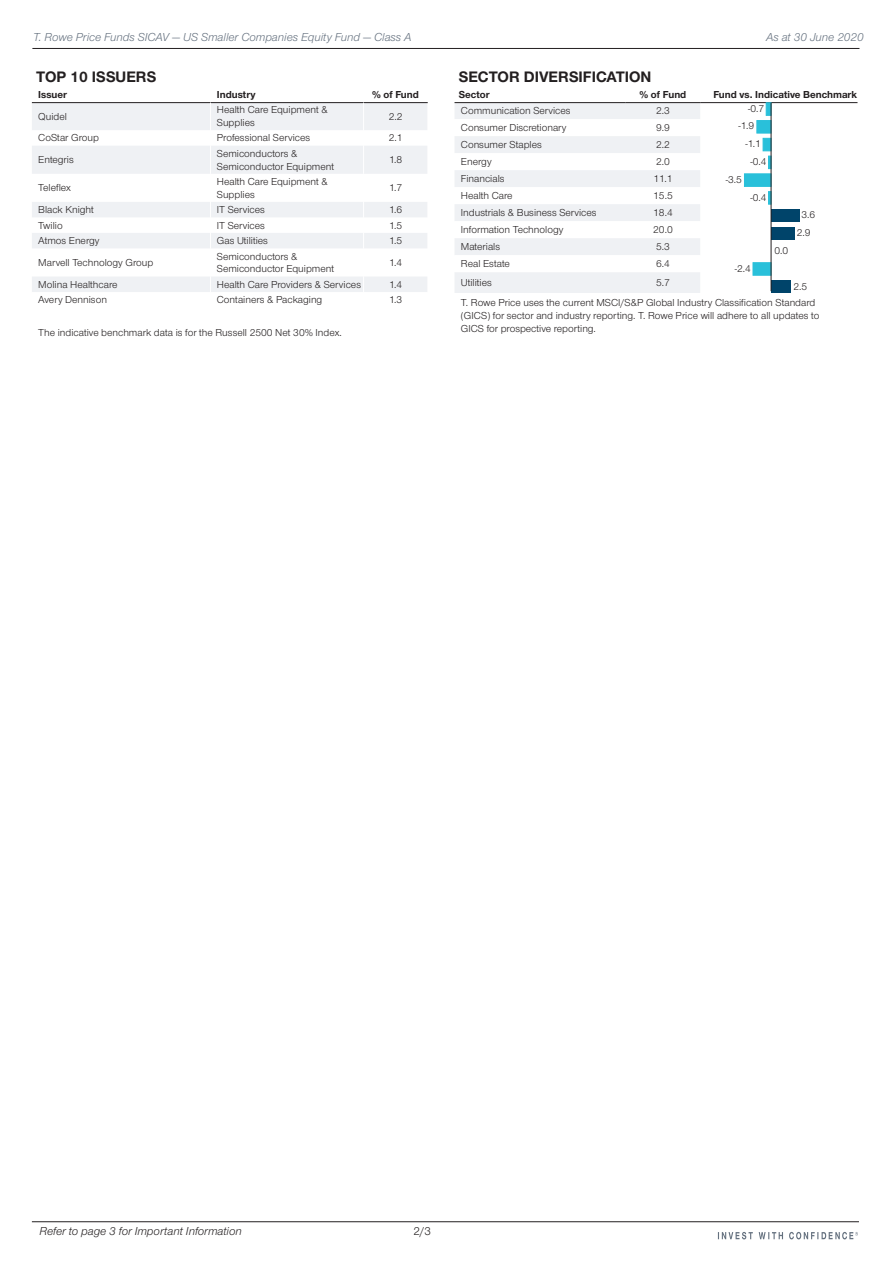
<style>
.page{position:relative;width:893px;height:1263px;background:#fff}
.page>*{position:absolute;margin:0;border:0;box-sizing:border-box;transform-origin:0 0}
.t1{font:700 15.75px "Nimbus San Nov";color:#231f20}
.t2{font:italic 12px "Nimbus San Nov";color:#65717f}
.t3{font:italic 12px "Nimbus San Nov";color:#231f20}
.t4{font:12px "Nimbus San Nov";color:#231f20}
.t5{font:10.5px/12.6px "Nimbus San Nov";color:#231f20}
.t6{font:700 10.5px "Nimbus San Nov";color:#231f20}
</style>
<div class="page">
<hr style="left:32px;top:48px;width:827px;height:1px;background:#231f20">
<hr style="left:32px;top:1221px;width:827px;height:1px;background:#231f20">
<svg style="left:718px;top:1232px;width:140px;height:7px"></svg>
<svg style="left:32px;top:103px;width:395px;height:189px;fill:#eff1f4"></svg>
<hr style="left:32px;top:102px;width:178px;height:1px;background:#231f20">
<hr style="left:210px;top:102px;width:154px;height:1px;background:#231f20">
<hr style="left:364px;top:102px;width:64px;height:1px;background:#231f20">
<svg style="left:210px;top:102px;width:1px;height:190px"></svg>
<svg style="left:363px;top:102px;width:1px;height:190px"></svg>
<div style="left:454px;top:103px;width:246px;height:190px;background:#eff1f4"></div>
<svg style="left:454px;top:119px;width:246px;height:153px"></svg>
<hr style="left:454px;top:102px;width:172px;height:1px;background:#231f20">
<hr style="left:626px;top:102px;width:74px;height:1px;background:#231f20">
<hr style="left:700px;top:102px;width:157px;height:1px;background:#231f20">
<div style="left:771px;top:280px;width:20px;height:13px;background:#00446a"></div>
<div style="left:753px;top:263px;width:18px;height:12px;background:#29c0da;border:1px solid #29c0da"></div>
<div style="left:771px;top:227px;width:23px;height:13px;background:#00446a"></div>
<div style="left:771px;top:209px;width:29px;height:13px;background:#00446a"></div>
<svg style="left:768px;top:192px;width:3px;height:12px"></svg>
<div style="left:744px;top:174px;width:27px;height:12px;background:#29c0da"></div>
<svg style="left:768px;top:156px;width:3px;height:13px"></svg>
<div style="left:763px;top:138px;width:8px;height:13px;background:#29c0da;border:1px solid #29c0da"></div>
<div style="left:757px;top:121px;width:14px;height:12px;background:#29c0da;border:1px solid #29c0da"></div>
<svg style="left:766px;top:103px;width:5px;height:12px"></svg>
<hr style="left:771px;top:103px;width:1px;height:188px;background:#231f20">
<p class="t2" style="left:33px;top:31px;width:380px">T. Rowe Price Funds SICAV — US Smaller Companies Equity Fund — Class A</p>
<p class="t2" style="left:766px;top:31px;width:99px">As at 30 June 2020</p>
<h1 class="t1" style="left:36px;top:67px;width:122px">TOP 10 ISSUERS</h1>
<p class="t6" style="left:38px;top:89px;width:30px">Issuer</p>
<p class="t6" style="left:217px;top:89px;width:40px">Industry</p>
<p class="t6" style="left:372px;top:89px;width:48px">% of Fund</p>
<p class="t5" style="left:38px;top:110px;width:30px">Quidel</p>
<p class="t5" style="left:217px;top:104px;width:112px">Health Care Equipment &amp;<br>Supplies</p>
<p class="t5" style="left:389px;top:110px;width:15px">2.2</p>
<p class="t5" style="left:38px;top:132px;width:62px">CoStar Group</p>
<p class="t5" style="left:217px;top:132px;width:95px">Professional Services</p>
<p class="t5" style="left:389px;top:132px;width:15px">2.1</p>
<p class="t5" style="left:38px;top:154px;width:37px">Entegris</p>
<p class="t5" style="left:217px;top:147px;width:119px">Semiconductors &amp;<br>Semiconductor Equipment</p>
<p class="t5" style="left:389px;top:154px;width:15px">1.8</p>
<p class="t5" style="left:38px;top:182px;width:34px">Teleflex</p>
<p class="t5" style="left:217px;top:175px;width:112px">Health Care Equipment &amp;<br>Supplies</p>
<p class="t5" style="left:389px;top:182px;width:15px">1.7</p>
<p class="t5" style="left:38px;top:203px;width:57px">Black Knight</p>
<p class="t5" style="left:217px;top:203px;width:50px">IT Services</p>
<p class="t5" style="left:389px;top:203px;width:15px">1.6</p>
<p class="t5" style="left:38px;top:219px;width:26px">Twilio</p>
<p class="t5" style="left:217px;top:219px;width:50px">IT Services</p>
<p class="t5" style="left:389px;top:219px;width:15px">1.5</p>
<p class="t5" style="left:38px;top:234px;width:63px">Atmos Energy</p>
<p class="t5" style="left:217px;top:234px;width:53px">Gas Utilities</p>
<p class="t5" style="left:389px;top:234px;width:15px">1.5</p>
<p class="t5" style="left:38px;top:256px;width:117px">Marvell Technology Group</p>
<p class="t5" style="left:217px;top:250px;width:119px">Semiconductors &amp;<br>Semiconductor Equipment</p>
<p class="t5" style="left:389px;top:256px;width:15px">1.4</p>
<p class="t5" style="left:38px;top:278px;width:81px">Molina Healthcare</p>
<p class="t5" style="left:217px;top:278px;width:146px">Health Care Providers &amp; Services</p>
<p class="t5" style="left:389px;top:278px;width:15px">1.4</p>
<p class="t5" style="left:38px;top:294px;width:70px">Avery Dennison</p>
<p class="t5" style="left:217px;top:294px;width:107px">Containers &amp; Packaging</p>
<p class="t5" style="left:389px;top:294px;width:15px">1.3</p>
<p class="t5" style="left:38px;top:326px;width:305px">The indicative benchmark data is for the Russell 2500 Net 30% Index.</p>
<h1 class="t1" style="left:459px;top:67px;width:194px">SECTOR DIVERSIFICATION</h1>
<p class="t6" style="left:459px;top:89px;width:32px">Sector</p>
<p class="t6" style="left:640px;top:89px;width:48px">% of Fund</p>
<p class="t6" style="left:713px;top:89px;width:145px">Fund vs. Indicative Benchmark</p>
<p class="t5" style="left:461px;top:104px;width:111px">Communication Services</p>
<p class="t5" style="left:656px;top:104px;width:15px">2.3</p>
<p class="t5" style="left:748px;top:102px;width:18px">-0.7</p>
<p class="t5" style="left:739px;top:119px;width:17px">-1.9</p>
<p class="t5" style="left:461px;top:121px;width:107px">Consumer Discretionary</p>
<p class="t5" style="left:656px;top:121px;width:15px">9.9</p>
<p class="t5" style="left:461px;top:138px;width:82px">Consumer Staples</p>
<p class="t5" style="left:656px;top:138px;width:15px">2.2</p>
<p class="t5" style="left:461px;top:155px;width:32px">Energy</p>
<p class="t5" style="left:656px;top:155px;width:15px">2.0</p>
<p class="t5" style="left:461px;top:172px;width:45px">Financials</p>
<p class="t5" style="left:653px;top:172px;width:20px">11.1</p>
<p class="t5" style="left:461px;top:189px;width:53px">Health Care</p>
<p class="t5" style="left:653px;top:189px;width:21px">15.5</p>
<p class="t5" style="left:461px;top:206px;width:137px">Industrials &amp; Business Services</p>
<p class="t5" style="left:653px;top:206px;width:21px">18.4</p>
<p class="t5" style="left:461px;top:223px;width:104px">Information Technology</p>
<p class="t5" style="left:653px;top:223px;width:21px">20.0</p>
<p class="t5" style="left:461px;top:240px;width:41px">Materials</p>
<p class="t5" style="left:656px;top:240px;width:15px">5.3</p>
<p class="t5" style="left:461px;top:257px;width:51px">Real Estate</p>
<p class="t5" style="left:656px;top:257px;width:15px">6.4</p>
<p class="t5" style="left:461px;top:276px;width:32px">Utilities</p>
<p class="t5" style="left:745px;top:137px;width:17px">-1.1</p>
<p class="t5" style="left:750px;top:155px;width:18px">-0.4</p>
<p class="t5" style="left:726px;top:173px;width:18px">-3.5</p>
<p class="t5" style="left:750px;top:191px;width:18px">-0.4</p>
<p class="t5" style="left:801px;top:208px;width:15px">3.6</p>
<p class="t5" style="left:797px;top:226px;width:15px">2.9</p>
<p class="t5" style="left:774px;top:244px;width:15px">0.0</p>
<p class="t5" style="left:735px;top:262px;width:17px">-2.4</p>
<p class="t5" style="left:461px;top:273px;width:356px;line-height:20.2px;text-indent:195px">5.7<br>T. Rowe Price uses the current MSCI/S&amp;P Global Industry Classification Standard</p>
<p class="t5" style="left:461px;top:309px;width:360px">(GICS) for sector and industry reporting. T. Rowe Price will adhere to all updates to<br>GICS for prospective reporting.</p>
<p class="t5" style="left:794px;top:280px;width:15px">2.5</p>
<p class="t3" style="left:39px;top:1224px;width:204px">Refer to page 3 for Important Information</p>
<p class="t4" style="left:414px;top:1224px;width:19px">2/3</p>
</div>
